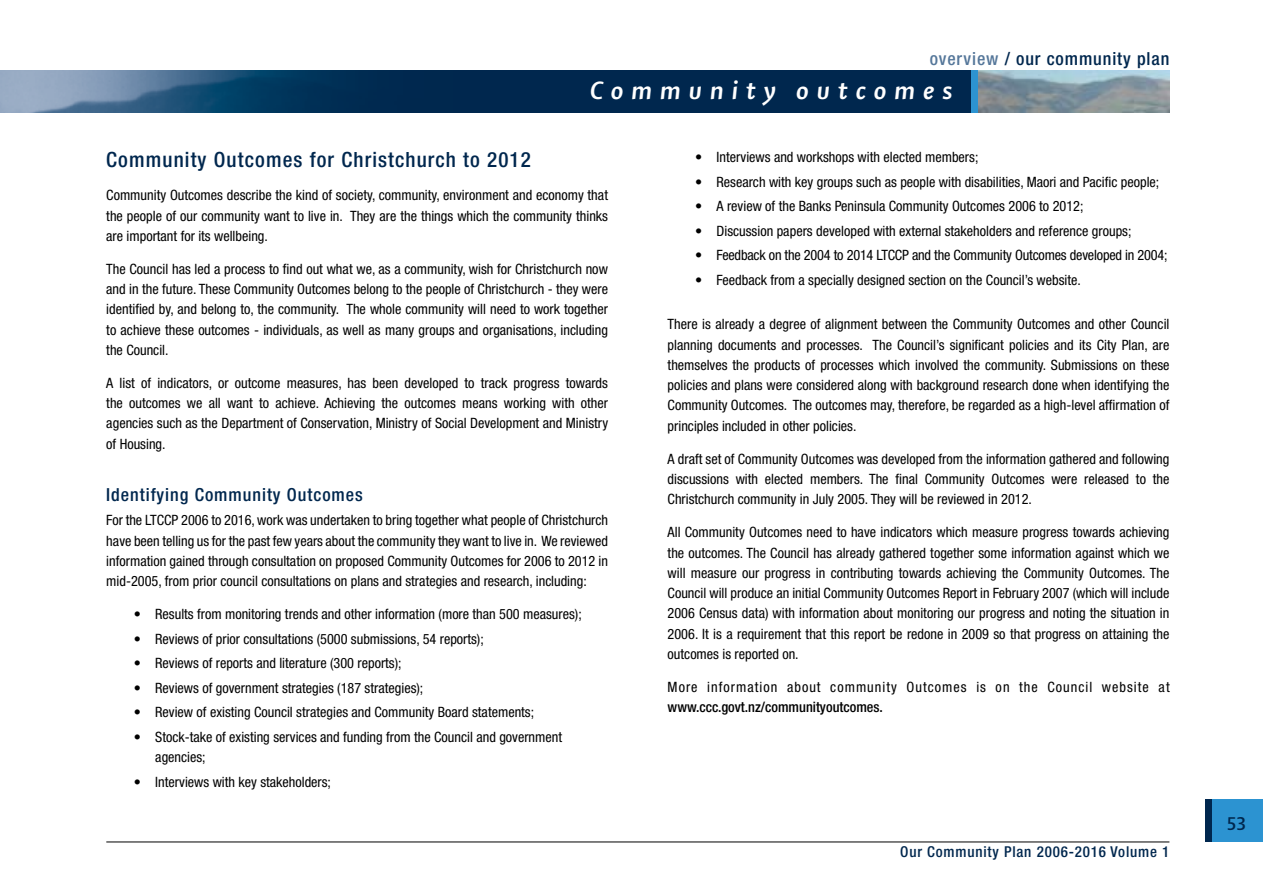
<style>
.page{position:relative;width:1263px;height:893px;background:#fff}
.page>*{position:absolute;margin:0;border:0;box-sizing:border-box;transform-origin:0 0}
.t1{font:27px "Shaker RBI";letter-spacing:.3em;color:#fff}
.t2{font:500 condensed 21px "Helvetica Neue";letter-spacing:.055em;color:#00274e}
.t3{font:500 condensed 18px "Helvetica Neue";letter-spacing:.055em;color:#00274e}
.t4{font:18px "Shaker RB";color:#00274e}
.t5{font:500 condensed 15px "Helvetica Neue";letter-spacing:.055em;color:#00274e}
.t6{font:condensed 14.25px/20.2px "Helvetica Neue";color:#000;text-align:justify}
.t7{font:condensed 14.25px "Helvetica Neue";letter-spacing:.07em;color:#000}
.t8{font:500 condensed 14.25px "Helvetica Neue";color:#000}
.s1{color:#55779a}
</style>
<div class="page">
<svg style="left:0;top:70px;width:972px;height:43px;background:#163e63"></svg>
<div style="left:972px;top:70px;width:6px;height:43px;background:#2c93d1"></div>
<img style="left:978px;top:70px;width:191px;height:43px">
<hr style="left:106px;top:842px;width:1063px;height:1px;background:#000">
<div style="left:1205px;top:799px;width:9px;height:43px;background:#00274e"></div>
<div style="left:1212px;top:799px;width:51px;height:43px;background:#2c93d1"></div>
<p class="t3" style="left:930px;top:48px;width:241px"><span class="s1">overview</span> / our community plan</p>
<h1 class="t1" style="left:590px;top:76px;width:364px">Community outcomes</h1>
<h2 class="t2" style="left:106px;top:147px;width:426px">Community Outcomes for Christchurch to 2012</h2>
<p class="t6" style="left:106px;top:185px;width:503px">Community Outcomes describe the kind of society, community, environment and economy that the people of our community want to live in. They are the things which the community thinks are important for its wellbeing.</p>
<p class="t6" style="left:106px;top:259px;width:503px">The Council has led a process to find out what we, as a community, wish for Christchurch now and in the future. These Community Outcomes belong to the people of Christchurch - they were identified by, and belong to, the community. The whole community will need to work together to achieve these outcomes - individuals, as well as many groups and organisations, including the Council.</p>
<p class="t6" style="left:106px;top:373px;width:503px">A list of indicators, or outcome measures, has been developed to track progress towards the outcomes we all want to achieve. Achieving the outcomes means working with other agencies such as the Department of Conservation, Ministry of Social Development and Ministry of Housing.</p>
<p class="t3" style="left:106px;top:484px;width:258px">Identifying Community Outcomes</p>
<p class="t6" style="left:106px;top:510px;width:503px">For the LTCCP 2006 to 2016, work was undertaken to bring together what people of Christchurch have been telling us for the past few years about the community they want to live in. We reviewed information gained through consultation on proposed Community Outcomes for 2006 to 2012 in mid-2005, from prior council consultations on plans and strategies and research, including:</p>
<p class="t6" style="left:134px;top:604px;width:449px">• Results from monitoring trends and other information (more than 500 measures);</p>
<p class="t6" style="left:134px;top:628px;width:351px">• Reviews of prior consultations (5000 submissions, 54 reports);</p>
<p class="t6" style="left:134px;top:653px;width:269px">• Reviews of reports and literature (300 reports);</p>
<p class="t6" style="left:134px;top:677px;width:291px">• Reviews of government strategies (187 strategies);</p>
<p class="t6" style="left:134px;top:702px;width:402px">• Review of existing Council strategies and Community Board statements;</p>
<p class="t6" style="left:155px;top:726px;width:408px;text-indent:-21px">• Stock-take of existing services and funding from the Council and government agencies;</p>
<p class="t6" style="left:134px;top:771px;width:199px">• Interviews with key stakeholders;</p>
<p class="t6" style="left:695px;top:147px;width:285px">• Interviews and workshops with elected members;</p>
<p class="t6" style="left:695px;top:171px;width:466px">• Research with key groups such as people with disabilities, Maori and Pacific people;</p>
<p class="t6" style="left:695px;top:196px;width:390px">• A review of the Banks Peninsula Community Outcomes 2006 to 2012;</p>
<p class="t6" style="left:695px;top:220px;width:438px">• Discussion papers developed with external stakeholders and reference groups;</p>
<p class="t6" style="left:695px;top:245px;width:474px">• Feedback on the 2004 to 2014 LTCCP and the Community Outcomes developed in 2004;</p>
<p class="t6" style="left:695px;top:269px;width:387px">• Feedback from a specially designed section on the Council’s website.</p>
<p class="t6" style="left:668px;top:314px;width:503px">There is already a degree of alignment between the Community Outcomes and other Council planning documents and processes. The Council’s significant policies and its City Plan, are themselves the products of processes which involved the community. Submissions on these policies and plans were considered along with background research done when identifying the Community Outcomes. The outcomes may, therefore, be regarded as a high-level affirmation of principles included in other policies.</p>
<p class="t6" style="left:668px;top:448px;width:503px">A draft set of Community Outcomes was developed from the information gathered and following discussions with elected members. The final Community Outcomes were released to the Christchurch community in July 2005. They will be reviewed in 2012.</p>
<p class="t6" style="left:668px;top:522px;width:503px">All Community Outcomes need to have indicators which measure progress towards achieving the outcomes. The Council has already gathered together some information against which we will measure our progress in contributing towards achieving the Community Outcomes. The Council will produce an initial Community Outcomes Report in February 2007 (which will include 2006 Census data) with information about monitoring our progress and noting the situation in 2006. It is a requirement that this report be redone in 2009 so that progress on attaining the outcomes is reported on.</p>
<p class="t7" style="left:668px;top:678px;width:503px">More information about community Outcomes is on the Council website at</p>
<p class="t8" style="left:668px;top:698px;width:217px">www.ccc.govt.nz/communityoutcomes.</p>
<p class="t5" style="left:900px;top:842px;width:271px">Our Community Plan 2006-2016 Volume 1</p>
<p class="t4" style="left:1227px;top:812px;width:21px">53</p>
</div>
